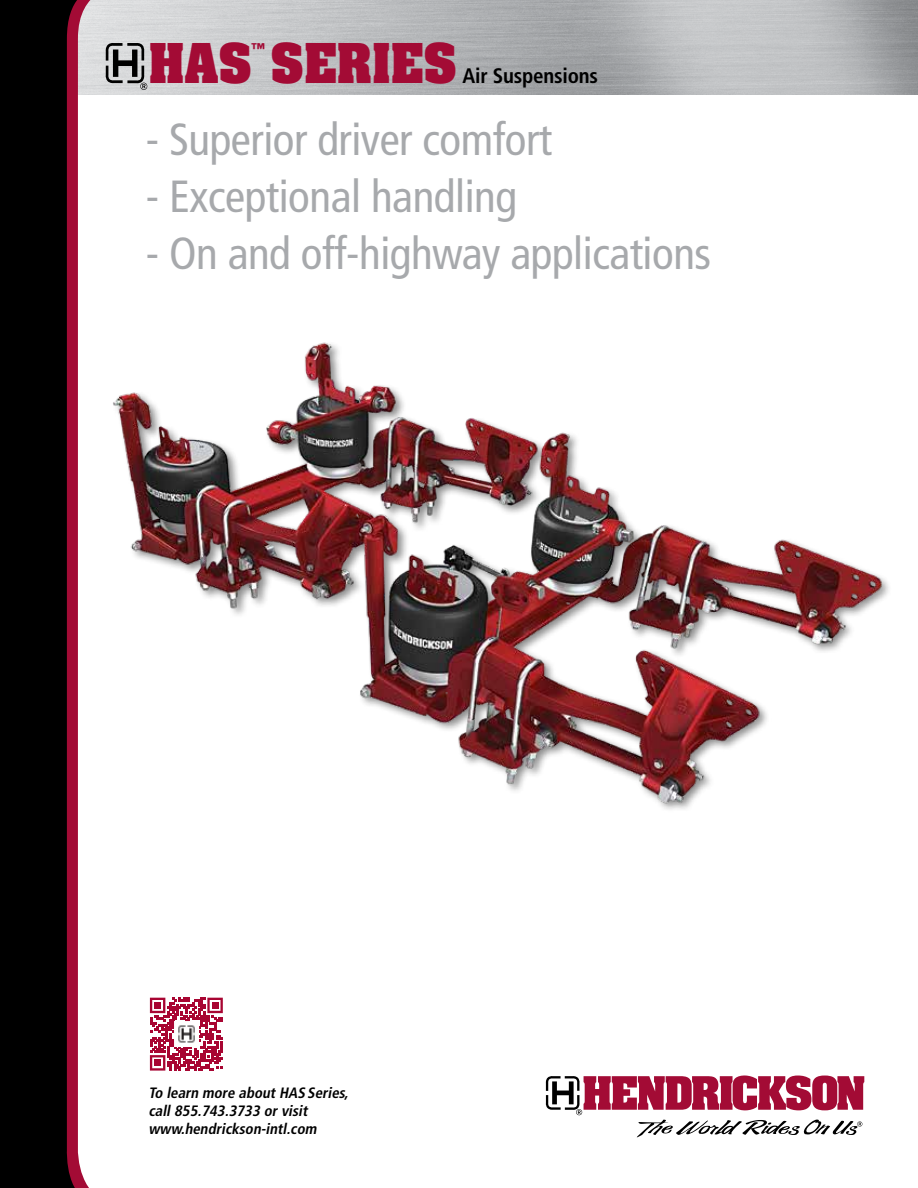
<style>
.page{position:relative;width:918px;height:1188px;background:#fff}
.page>*{position:absolute;margin:0;border:0;box-sizing:border-box;transform-origin:0 0}
.t1{font:700 46.65px "Aachen Std";color:#a30b35}
.t2{font:condensed 45px "Frutiger LT Std";letter-spacing:-.01em;color:#a7a9ac}
.t3{font:700 condensed 21px "Frutiger LT Std";letter-spacing:-.01em;color:#000}
.t4{font:italic 700 condensed 15px/18px "Frutiger LT Std";color:#000}
.t5{font:700 15px "Aachen Std";color:#a30b35}
</style>
<div class="page">
<svg style="left:546px;top:1076px;width:318px;height:61px"></svg>
<svg style="left:110px;top:0;width:9px;height:95px"></svg>
<svg style="left:0;top:0;width:110px;height:1188px;fill:#000"></svg>
<svg style="left:106px;top:43px;width:41px;height:47px;background:#89898a"></svg>
<img style="left:108px;top:334px;width:778px;height:475px">
<svg style="left:150px;top:998px;width:73px;height:73px"></svg>
<div style="left:154px;top:1002px;width:7px;height:7px;background:#a80532"></div>
<div style="left:212px;top:1002px;width:6px;height:7px;background:#a80532"></div>
<div style="left:154px;top:1060px;width:7px;height:6px;background:#a80532"></div>
<img style="left:174px;top:1022px;width:25px;height:24px">
<h1 class="t1" style="left:148px;top:30px;width:310px">HAS SERIES</h1>
<p class="t5" style="left:251px;top:39px;width:15px">™</p>
<h3 class="t3" style="left:462px;top:64px;width:137px">Air Suspensions</h3>
<h2 class="t2" style="left:146px;top:113px;width:408px">- Superior driver comfort</h2>
<h2 class="t2" style="left:146px;top:170px;width:373px">- Exceptional handling</h2>
<h2 class="t2" style="left:146px;top:227px;width:567px">- On and off-highway applications</h2>
<p class="t4" style="left:148px;top:1084px;width:205px">To learn more aboutHAS Series, call855.743.3733 orvisit www.hendrickson-intl.com</p>
</div>
